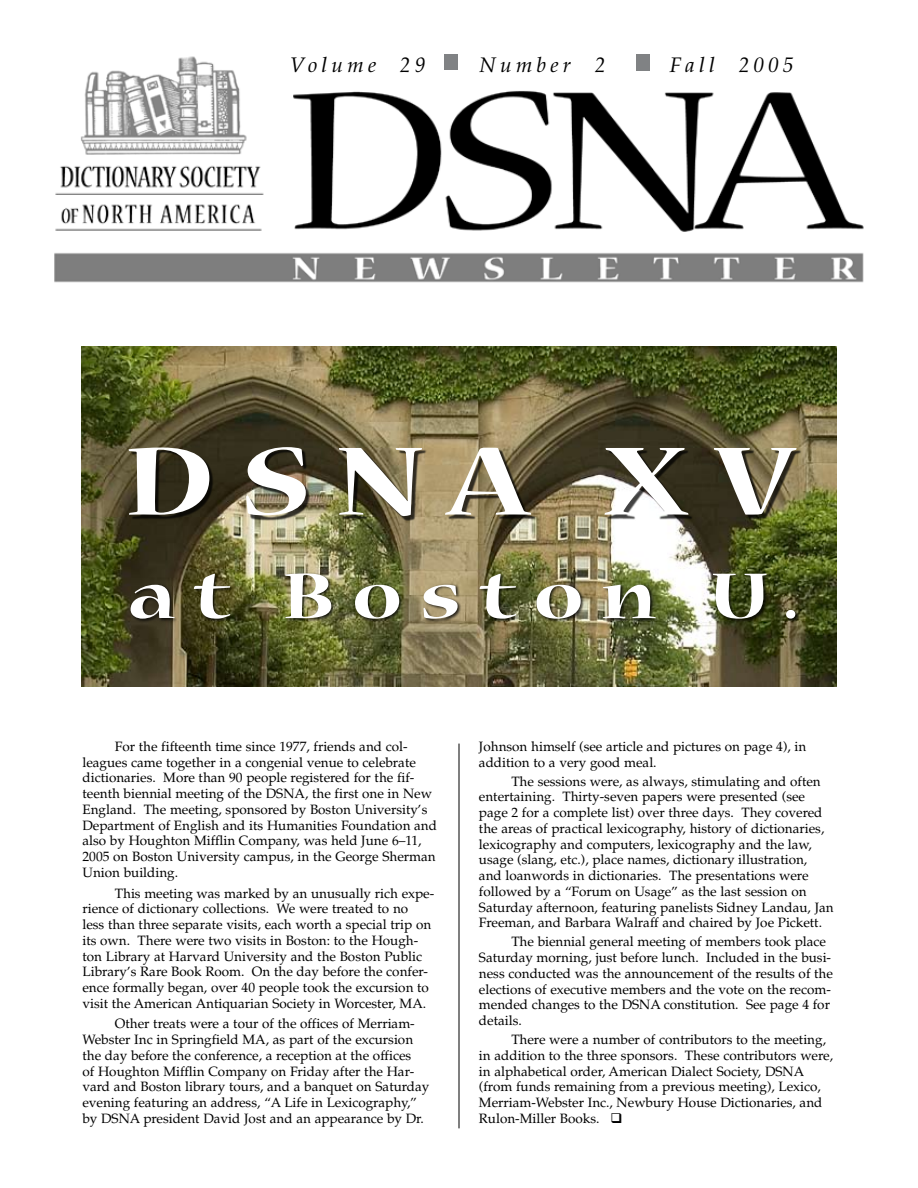
<style>
.page{position:relative;width:918px;height:1188px;background:#fff}
.page>*{position:absolute;margin:0;border:0;box-sizing:border-box;transform-origin:0 0}
.t1{font:700 expanded 108px "Nueva";letter-spacing:.25em;color:#fff}
.t2{font:700 expanded 72px "Nueva";letter-spacing:.25em;color:#fff}
.t3{font:italic 21px "Palatino";letter-spacing:.2em;color:#000}
.t4{font:13.5px/15.8px "Palatino";color:#000}
</style>
<div class="page">
<img style="left:54px;top:56px;width:810px;height:227px">
<div style="left:636px;top:54px;width:14px;height:16px;background:#808284"></div>
<div style="left:444px;top:54px;width:14px;height:16px;background:#808284"></div>
<hr style="left:459px;top:744px;width:1px;height:384px;background:#000">
<img style="left:81px;top:346px;width:756px;height:340px">
<div style="left:130px;top:449px;width:671px;height:72px;background:#000;opacity:.75"></div>
<div style="left:130px;top:572px;width:671px;height:52px;background:#000;opacity:.75"></div>
<h3 class="t3" style="left:290px;top:52px;width:137px">Volume 29</h3>
<h3 class="t3" style="left:480px;top:52px;width:128px">Number 2</h3>
<h3 class="t3" style="left:670px;top:52px;width:126px">Fall 2005</h3>
<h1 class="t1" style="left:126px;top:430px;width:670px">DSNA XV</h1>
<h2 class="t2" style="left:128px;top:562px;width:672px">at Boston U.</h2>
<p class="t4" style="left:82px;top:739px;width:356px;text-indent:32px">For the fifteenth time since 1977, friends and col&shy;leagues came together in a congenial venue to celebrate dictionaries. More than 90 people registered for the fif&shy;teenth biennial meeting of the DSNA, the first one in New England. The meeting, sponsored by Boston University’s Department of English and its Humanities Foundation and also by Houghton Mifflin Company, was held June 6–11, 2005 on Boston University campus, in the George Sherman Union building.</p>
<p class="t4" style="left:82px;top:885px;width:353px;text-indent:32px">This meeting was marked by an unusually rich expe&shy;rience of dictionary collections. We were treated to no<br>less than three separate visits, each worth a special trip on its own. There were two visits in Boston: to the Hough&shy;ton Library at Harvard University and the Boston Public Library’s Rare Book Room. On the day before the confer&shy;ence formally began, over 40 people took the excursion to visit the American Antiquarian Society in Worcester, MA.</p>
<p class="t4" style="left:82px;top:1016px;width:348px;text-indent:32px">Other treats were a tour of the offices of Merriam-Webster Inc in Springfield MA, as part of the excursion the day before the conference, a reception at the offices<br>of Houghton Mifflin Company on Friday after the Har&shy;vard and Boston library tours, and a banquet on Saturday evening featuring an address, “A Life in Lexicography,” by DSNA president David Jost and an appearance by Dr.</p>
<p class="t4" style="left:479px;top:739px;width:329px">Johnson himself (see article and pictures on page 4), in addition to a very good meal.</p>
<p class="t4" style="left:479px;top:773px;width:356px;text-indent:32px">The sessions were, as always, stimulating and often entertaining. Thirty-seven papers were presented (see page 2 for a complete list) over three days. They covered the areas of practical lexicography, history of dictionaries, lexicography and computers, lexicography and the law, usage (slang, etc.), place names, dictionary illustration,<br>and loanwords in dictionaries. The presentations were followed by a “Forum on Usage” as the last session on Saturday afternoon, featuring panelists Sidney Landau, Jan Freeman, and Barbara Walraff and chaired by Joe Pickett.</p>
<p class="t4" style="left:479px;top:934px;width:355px;text-indent:32px">The biennial general meeting of members took place Saturday morning, just before lunch. Included in the busi&shy;ness conducted was the announcement of the results of the elections of executive members and the vote on the recom&shy;mended changes to the DSNA constitution. See page 4 for details.</p>
<p class="t4" style="left:479px;top:1032px;width:356px;text-indent:32px">There were a number of contributors to the meeting, in addition to the three sponsors. These contributors were, in alphabetical order, American Dialect Society, DSNA (from funds remaining from a previous meeting), Lexico, Merriam-Webster Inc., Newbury House Dictionaries, and Rulon-Miller Books. ❑</p>
</div>
